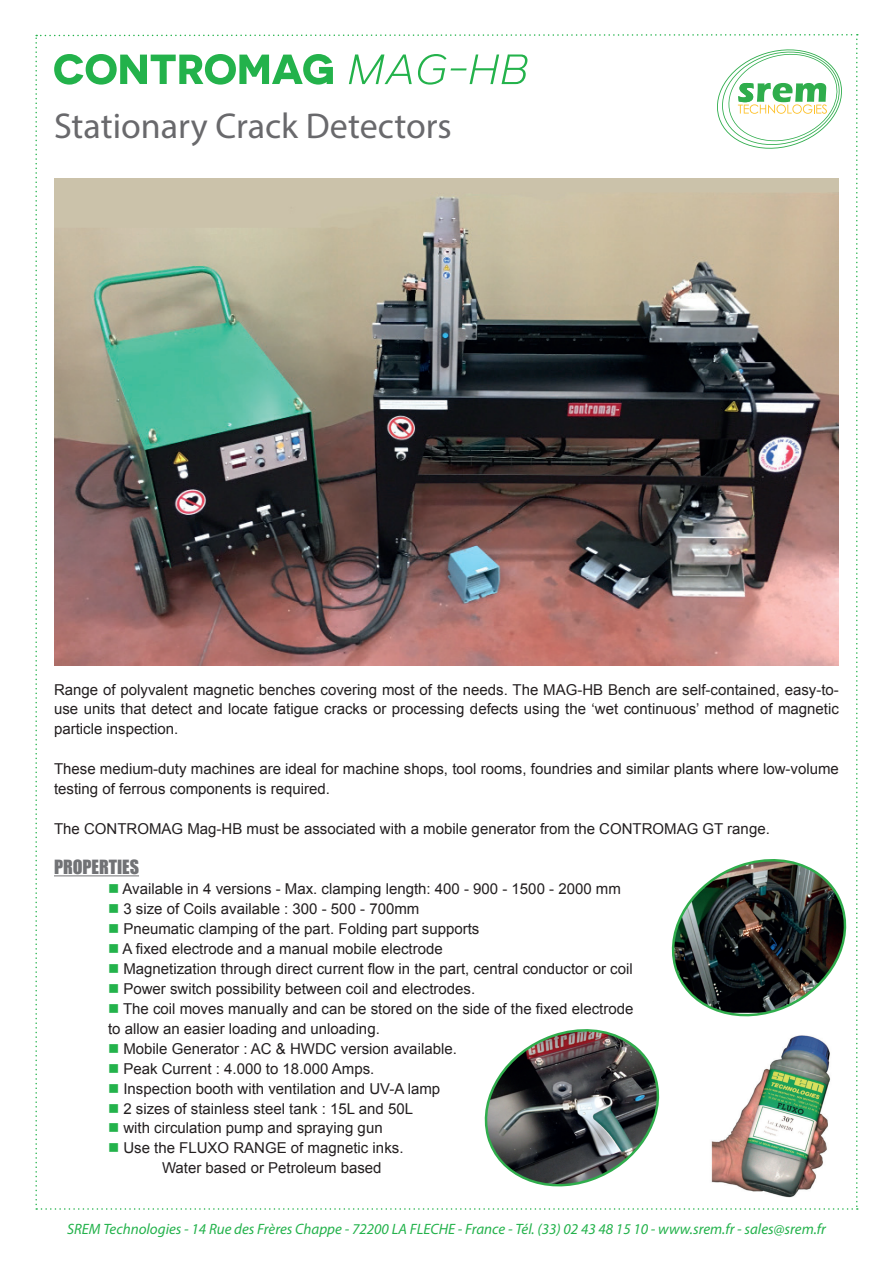
<style>
.page{position:relative;width:893px;height:1263px;background:#fff}
.page>*{position:absolute;margin:0;border:0;box-sizing:border-box;transform-origin:0 0}
.t1{font:36px "Myriad Pro";color:#69696c}
.t2{font:18px "Impact";color:#717275}
.t3{font:15px/20px "Arial";color:#231f20}
.t4{font:italic 15px "Myriad Pro";color:#23b24b}
.s1{color:#23b24b}
</style>
<div class="page">
<img style="left:35px;top:34px;width:823px;height:1176px">
<img style="left:701px;top:1033px;width:138px;height:166px">
<h1 class="t1" style="left:54px;top:103px;width:399px">Stationary Crack Detectors</h1>
<p class="t3" style="left:54px;top:679px;width:786px;text-align:justify">Range of polyvalent magnetic benches covering most of the needs. The MAG-HB Bench are self-contained, easy-to&shy;use units that detect and locate fatigue cracks or processing defects using the ‘wet continuous’ method of magnetic particle inspection.</p>
<p class="t3" style="left:54px;top:759px;width:786px">These medium-duty machines are ideal for machine shops, tool rooms, foundries and similar plants where low-volume testing of ferrous components is required.</p>
<p class="t3" style="left:54px;top:819px;width:717px">The CONTROMAG Mag-HB must be associated with a mobile generator from the CONTROMAG GT range.</p>
<p class="t2" style="left:54px;top:853px;width:87px">PROPERTIES</p>
<p class="t3" style="left:108px;top:879px;width:514px"><span class="s1">■</span> Available in 4 versions - Max. clamping length: 400 - 900 - 1500 - 2000 mm</p>
<p class="t3" style="left:108px;top:899px;width:313px"><span class="s1">■</span> 3 size of Coils available : 300 - 500 - 700mm</p>
<p class="t3" style="left:108px;top:919px;width:373px"><span class="s1">■</span> Pneumatic clamping of the part. Folding part supports</p>
<p class="t3" style="left:108px;top:939px;width:336px"><span class="s1">■</span> A fixed electrode and a manual mobile electrode</p>
<p class="t3" style="left:108px;top:959px;width:526px"><span class="s1">■</span> Magnetization through direct current flow in the part, central conductor or coil</p>
<p class="t3" style="left:108px;top:979px;width:369px"><span class="s1">■</span> Power switch possibility between coil and electrodes.</p>
<p class="t3" style="left:108px;top:999px;width:527px"><span class="s1">■</span> The coil moves manually and can be stored on the side of the fixed electrode to allow an easier loading and unloading.</p>
<p class="t3" style="left:108px;top:1038px;width:350px"><span class="s1">■</span> Mobile Generator : AC &amp; HWDC version available.</p>
<p class="t3" style="left:108px;top:1058px;width:268px"><span class="s1">■</span> Peak Current : 4.000 to 18.000 Amps.</p>
<p class="t3" style="left:108px;top:1078px;width:334px"><span class="s1">■</span> Inspection booth with ventilation and UV-A lamp</p>
<p class="t3" style="left:108px;top:1098px;width:306px"><span class="s1">■</span> 2 sizes of stainless steel tank : 15L and 50L</p>
<p class="t3" style="left:108px;top:1118px;width:276px"><span class="s1">■</span> with circulation pump and spraying gun</p>
<p class="t3" style="left:162px;top:1138px;width:243px;text-indent:-54px"><span class="s1">■</span> Use the FLUXO RANGE of magnetic inks.<br>Water based or Petroleum based</p>
<p class="t4" style="left:67px;top:1220px;width:760px">SREM Technologies - 14 Rue des Frères Chappe - 72200 LA FLECHE - France - Tél. (33) 02 43 48 15 10 - www.srem.fr - sales@srem.fr</p>
</div>
